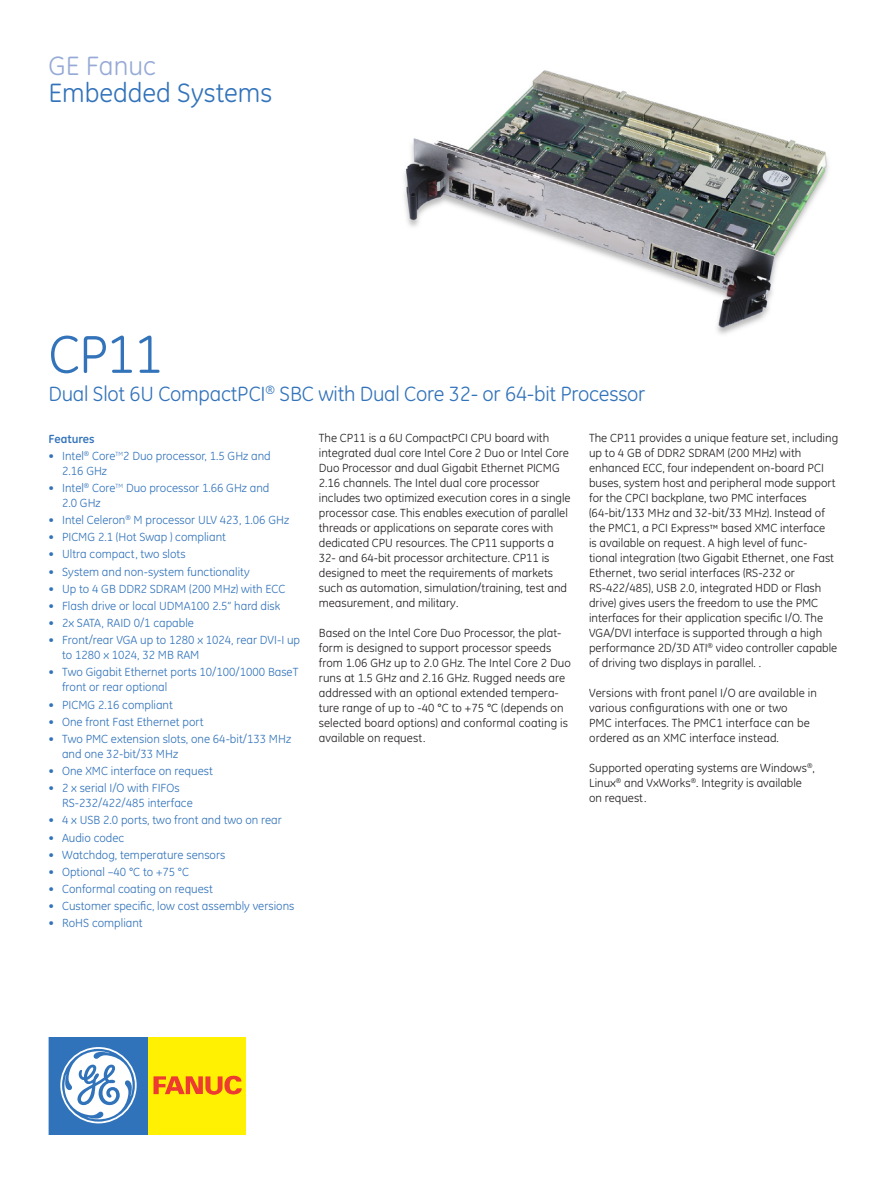
<style>
.page{position:relative;width:891px;height:1188px;background:#fff}
.page>*{position:absolute;margin:0;border:0;box-sizing:border-box;transform-origin:0 0}
.t1{font:54px "GE Inspira";color:#3273ba}
.t2{font:27px "GE Inspira";color:#3273ba}
.t3{font:27px "GE Inspira";color:#97aad6}
.t4{font:21px "GE Inspira";letter-spacing:-.01em;color:#3273ba}
.t5{font:12px/15px "GE Inspira";color:#231f20}
.t6{font:12px/15px "GE Inspira";color:#3273ba}
.t7{font:700 12px "GE Inspira";color:#3273ba}
.s1{font-size:10.5px}
</style>
<div class="page">
<div style="left:49px;top:1037px;width:99px;height:98px;background:#3073ba"></div>
<svg style="left:60px;top:1047px;width:77px;height:76px"></svg>
<div style="left:148px;top:1037px;width:98px;height:98px;background:#fff101"></div>
<svg style="left:154px;top:1076px;width:88px;height:19px"></svg>
<img style="left:404px;top:70px;width:425px;height:264px">
<h2 class="t3" style="left:49px;top:50px;width:109px">GE Fanuc</h2>
<h2 class="t2" style="left:49px;top:77px;width:225px">Embedded Systems</h2>
<h1 class="t1" style="left:49px;top:323px;width:115px">CP11</h1>
<h3 class="t4" style="left:49px;top:382px;width:598px">Dual Slot 6U CompactPCI<sup>®</sup> SBC with Dual Core 32- or 64-bit Processor</h3>
<p class="t7" style="left:49px;top:431px;width:48px">Features</p>
<p class="t6" style="left:62px;top:448px;width:210px;text-indent:-14px">• Intel<sup>®</sup> Core<sup>TM</sup>2 Duo processor, 1.5 GHz and<br>2.16 GHz</p>
<p class="t6" style="left:62px;top:480px;width:209px;text-indent:-14px">• Intel<sup>®</sup> Core<sup>TM</sup> Duo processor 1.66 GHz and<br>2.0 GHz</p>
<p class="t6" style="left:49px;top:513px;width:242px">• Intel Celeron<sup>®</sup> M processor ULV 423, 1.06 GHz</p>
<p class="t6" style="left:49px;top:530px;width:179px">• PICMG 2.1 (Hot Swap ) compliant</p>
<p class="t6" style="left:49px;top:547px;width:139px">• Ultra compact, two slots</p>
<p class="t6" style="left:49px;top:564px;width:203px">• System and non-system functionality</p>
<p class="t6" style="left:49px;top:581px;width:238px">• Up to 4 GB DDR2 SDRAM (200 MHz) with ECC</p>
<p class="t6" style="left:49px;top:598px;width:233px">• Flash drive or local UDMA100 2.5” hard disk</p>
<p class="t6" style="left:49px;top:615px;width:147px">• 2x SATA, RAID 0/1 capable</p>
<p class="t6" style="left:62px;top:633px;width:240px;text-indent:-14px">• Front/rear VGA up to 1280 x 1024, rear DVI-I up to 1280 x 1024, 32 MB RAM</p>
<p class="t6" style="left:62px;top:665px;width:238px;text-indent:-14px">• Two Gigabit Ethernet ports 10/100/1000 BaseT front or rear optional</p>
<p class="t6" style="left:49px;top:697px;width:126px">• PICMG 2.16 compliant</p>
<p class="t6" style="left:49px;top:714px;width:156px">• One front Fast Ethernet port</p>
<p class="t6" style="left:62px;top:731px;width:231px;text-indent:-14px">• Two PMC extension slots, one 64-bit/133 MHz and one 32-bit/33 MHz</p>
<p class="t6" style="left:49px;top:763px;width:166px">• One XMC interface on request</p>
<p class="t6" style="left:62px;top:781px;width:132px;text-indent:-14px">• 2 x serial I/O with FIFOs<br>RS-232/422/485 interface</p>
<p class="t6" style="left:49px;top:813px;width:235px">• 4 x USB 2.0 ports, two front and two on rear</p>
<p class="t6" style="left:49px;top:830px;width:77px">• Audio codec</p>
<p class="t6" style="left:49px;top:847px;width:178px">• Watchdog, temperature sensors</p>
<p class="t6" style="left:49px;top:864px;width:142px">• Optional –40 °C to +75 °C</p>
<p class="t6" style="left:49px;top:881px;width:166px">• Conformal coating on request</p>
<p class="t6" style="left:49px;top:899px;width:247px">• Customer specific, low cost assembly versions</p>
<p class="t6" style="left:49px;top:916px;width:96px">• RoHS compliant</p>
<p class="t5" style="left:319px;top:431px;width:253px">The CP11 is a 6U CompactPCI CPU board with integrated dual core Intel Core 2 Duo or Intel Core Duo Processor and dual Gigabit Ethernet PICMG 2.16 channels. The Intel dual core processor includes two optimized execution cores in a single processor case. This enables execution of parallel threads or applications on separate cores with dedicated CPU resources. The CP11 supports a 32- and 64-bit processor architecture. CP11 is designed to meet the requirements of markets such as automation, simulation/training, test and measurement, and military.</p>
<p class="t5" style="left:319px;top:626px;width:253px">Based on the Intel Core Duo Processor, the plat&shy;form is designed to support processor speeds from 1.06 GHz up to 2.0 GHz. The Intel Core 2 Duo runs at 1.5 GHz and 2.16 GHz. Rugged needs are addressed with an optional extended tempera&shy;ture range of up to -40 °C to +75 °C (depends on selected board options) and conformal coating is available on request.</p>
<p class="t5" style="left:589px;top:431px;width:251px">The CP11 provides a unique feature set, including up to 4 GB of DDR2 SDRAM (200 MHz) with enhanced ECC, four independent on-board PCI buses, system host and peripheral mode support for the CPCI backplane, two PMC interfaces (64-bit/133 MHz and 32-bit/33 MHz). Instead of the PMC1, a PCI Express<span class="s1">™</span> based XMC interface<br>is available on request. A high level of func&shy;tional integration (two Gigabit Ethernet, one Fast Ethernet, two serial interfaces (RS-232 or RS-422/485), USB 2.0, integrated HDD or Flash drive) gives users the freedom to use the PMC interfaces for their application specific I/O. The VGA/DVI interface is supported through a high performance 2D/3D ATI<sup>®</sup> video controller capable of driving two displays in parallel. .</p>
<p class="t5" style="left:589px;top:686px;width:229px">Versions with front panel I/O are available in various configurations with one or two<br>PMC interfaces. The PMC1 interface can be ordered as an XMC interface instead.</p>
<p class="t5" style="left:589px;top:761px;width:227px">Supported operating systems are Windows<sup>®</sup>,<br>Linux<sup>®</sup> and VxWorks<sup>®</sup>. Integrity is available on request.</p>
</div>
